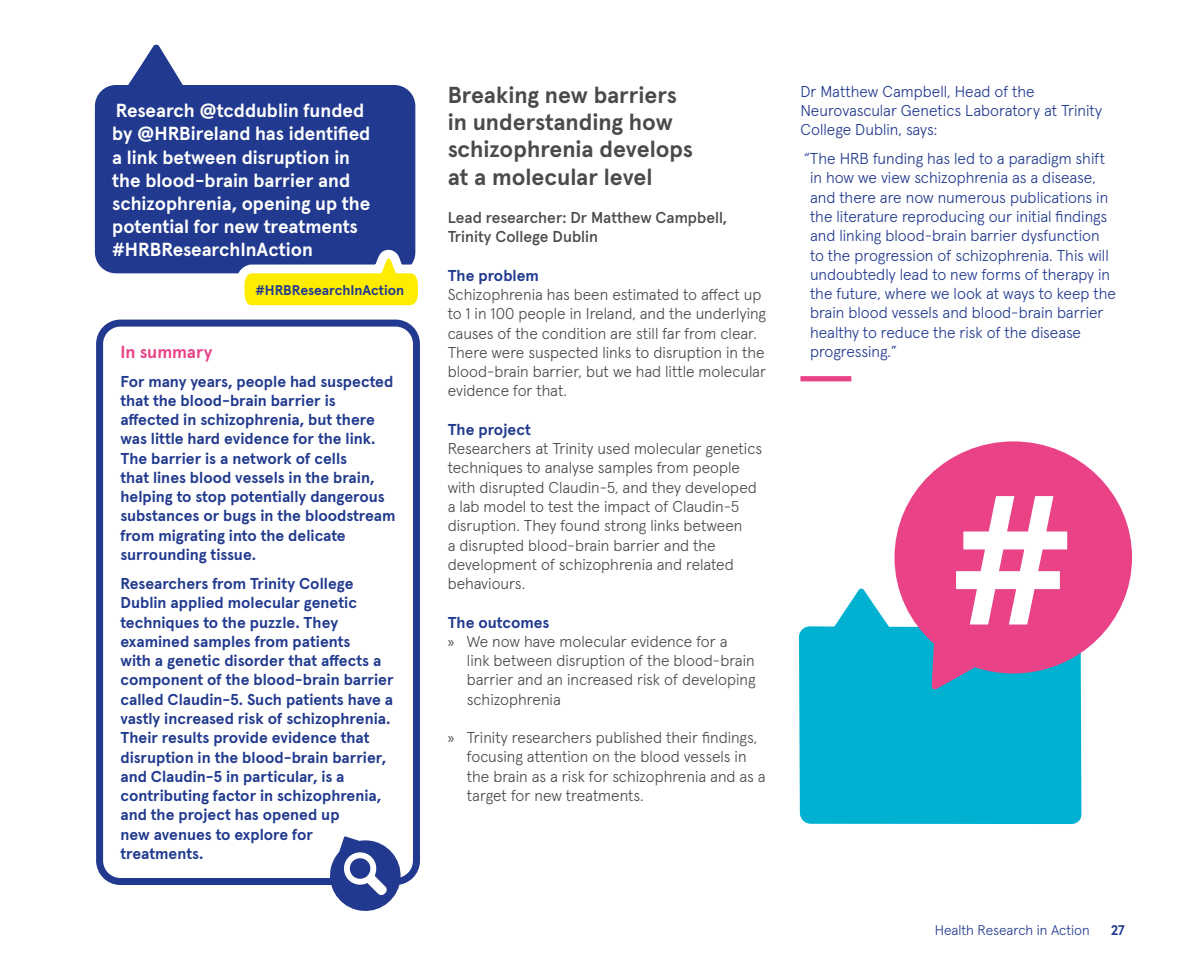
<style>
.page{position:relative;width:1191px;height:968px;background:#fff}
.page>*{position:absolute;margin:0;border:0;box-sizing:border-box;transform-origin:0 0}
.t1{font:700 23.1px/27.3px "Apercu Pro";letter-spacing:-.005em;color:#4a4a49}
.t2{font:700 18.9px/23.1px "Apercu Pro";color:#fff}
.t3{font:700 17.5px "Apercu Pro";letter-spacing:-.005em;color:#e94287}
.t4{font:700 15.75px/19.2px "Apercu Pro";color:#213a8f}
.t5{font:300 15.75px/19.2px "Apercu Pro";color:#4a4a49}
.t6{font:300 15.75px/19.2px "Apercu Pro";color:#213a8f}
.t7{font:500 15.75px/19.2px "Apercu Pro";color:#4a4a49}
.t8{font:700 14px "Apercu Pro";letter-spacing:-.005em;color:#213a8f}
.t9{font:300 14px "Apercu Pro";color:#213a8f}
.s1{font-family:"Myriad Pro";font-weight:400}
</style>
<div class="page">
<div style="left:95px;top:85px;width:320px;height:188px;background:#213a8f;border-radius:21px"></div>
<div style="left:800px;top:376px;width:51px;height:5px;background:#e94287"></div>
<svg style="left:231px;top:210px;width:187px;height:96px"></svg>
<svg style="left:128px;top:44px;width:55px;height:41px"></svg>
<div style="left:96px;top:319px;width:324px;height:565px;border:7px solid #213a8f;border-radius:21px"></div>
<svg style="left:326px;top:836px;width:78px;height:75px"></svg>
<div style="left:799px;top:588px;width:282px;height:235px;background:#00b1d1"></div>
<svg style="left:894px;top:441px;width:238px;height:249px;fill:#e94287"></svg>
<svg style="left:956px;top:496px;width:111px;height:128px"></svg>
<p class="t2" style="left:112px;top:98px;width:260px">Research @tcddublin funded by @HRBireland has identified a link between disruption in the blood-brain barrier and schizophrenia, opening up the potential for new treatments #HRBResearchInAction</p>
<p class="t8" style="left:255px;top:279px;width:150px">#HRBResearchInAction</p>
<p class="t3" style="left:120px;top:338px;width:94px">In summary</p>
<p class="t4" style="left:120px;top:370px;width:277px">For many years, people had suspected that the blood-brain barrier is affected in schizophrenia, but there was little hard evidence for the link.<br>The barrier is a network of cells<br>that lines blood vessels in the brain, helping to stop potentially dangerous substances or bugs in the bloodstream from migrating into the delicate surrounding tissue.</p>
<p class="t4" style="left:120px;top:573px;width:275px">Researchers from Trinity College Dublin applied molecular genetic techniques to the puzzle. They examined samples from patients<br>with a genetic disorder that affects a component of the blood-brain barrier called Claudin-5. Such patients have a vastly increased risk of schizophrenia.<br>Their results provide evidence that disruption in the blood-brain barrier, and Claudin-5 in particular, is a contributing factor in schizophrenia, and the project has opened up<br>new avenues to explore for treatments.</p>
<h1 class="t1" style="left:447px;top:79px;width:247px">Breaking new barriers in understanding how schizophrenia develops at a molecular level</h1>
<p class="t7" style="left:447px;top:207px;width:281px">Lead researcher: Dr Matthew Campbell,<br>Trinity College Dublin</p>
<p class="t4" style="left:447px;top:264px;width:93px">The problem</p>
<p class="t5" style="left:447px;top:283px;width:320px">Schizophrenia has been estimated to affect up to 1 in 100 people in Ireland, and the underlying causes of the condition are still far from clear.<br>There were suspected links to disruption in the blood-brain barrier, but we had little molecular evidence for that.</p>
<p class="t4" style="left:447px;top:418px;width:85px">The project</p>
<p class="t5" style="left:447px;top:437px;width:316px">Researchers at Trinity used molecular genetics techniques to analyse samples from people with disrupted Claudin-5, and they developed a lab model to test the impact of Claudin-5 disruption. They found strong links between<br>a disrupted blood-brain barrier and the development of schizophrenia and related behaviours.</p>
<p class="t4" style="left:447px;top:611px;width:103px">The outcomes</p>
<p class="t5" style="left:447px;top:630px;width:281px"><span class="s1">»</span> We now have molecular evidence for a</p>
<p class="t5" style="left:467px;top:649px;width:289px">link between disruption of the blood-brain</p>
<p class="t5" style="left:467px;top:668px;width:290px">barrier and an increased risk of developing</p>
<p class="t5" style="left:467px;top:688px;width:95px">schizophrenia</p>
<p class="t5" style="left:467px;top:726px;width:300px;text-indent:-19px"><span class="s1">»</span> Trinity researchers published their findings, focusing attention on the blood vessels in the brain as a risk for schizophrenia and as a target for new treatments.</p>
<p class="t6" style="left:800px;top:80px;width:303px">Dr Matthew Campbell, Head of the<br>Neurovascular Genetics Laboratory at Trinity<br>College Dublin, says:</p>
<p class="t6" style="left:810px;top:148px;width:307px;text-indent:-6px">“The HRB funding has led to a paradigm shift in how we view schizophrenia as a disease, and there are now numerous publications in the literature reproducing our initial findings and linking blood-brain barrier dysfunction to the progression of schizophrenia. This will undoubtedly lead to new forms of therapy in the future, where we look at ways to keep the brain blood vessels and blood-brain barrier healthy to reduce the risk of the disease progressing.”</p>
<p class="t9" style="left:934px;top:918px;width:157px">Health Research in Action</p>
<p class="t8" style="left:1111px;top:918px;width:15px">27</p>
</div>
